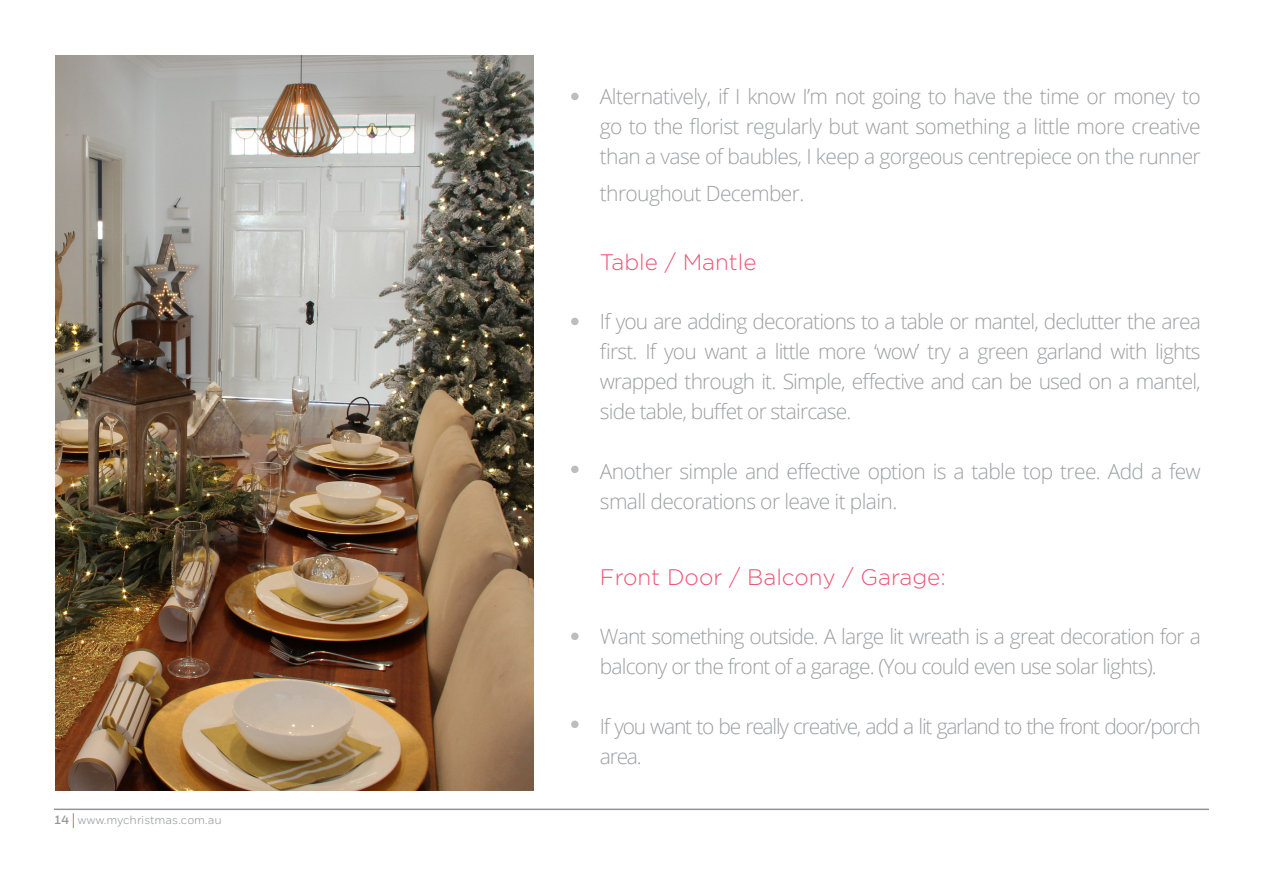
<style>
.page{position:relative;width:1263px;height:893px;background:#fff}
.page>*{position:absolute;margin:0;border:0;box-sizing:border-box;transform-origin:0 0}
.t1{font:300 22.5px "Gotham Rounded";color:#f05475}
.t2{font:300 21px/30px "Open Sans";letter-spacing:-.04em;color:#9d9fa2;text-align:justify}
.t3{font:300 21px/30px "Open Sans";letter-spacing:-.06em;color:#9d9fa2}
.t4{font:12px "Honeywell Sans";color:#939598}
.s1{font-weight:700}
.s2{font-size:18px;color:#dc1f2e}
</style>
<div class="page">
<hr style="left:54px;top:809px;width:1155px;height:1px;background:#939598">
<img style="left:56px;top:56px;width:478px;height:734px">
<div style="left:571px;top:93px;width:8px;height:7px;background:#bcbdc0;border-radius:50%"></div>
<div style="left:571px;top:318px;width:8px;height:7px;background:#bcbdc0;border-radius:50%"></div>
<div style="left:571px;top:466px;width:8px;height:7px;background:#bcbdc0;border-radius:50%"></div>
<div style="left:571px;top:633px;width:8px;height:7px;background:#bcbdc0;border-radius:50%"></div>
<div style="left:571px;top:721px;width:8px;height:7px;background:#bcbdc0;border-radius:50%"></div>
<p class="t4" style="left:54px;top:812px;width:169px"><span class="s1">14</span> <span class="s2">|</span> www.mychristmas.com.au</p>
<p class="t2" style="left:600px;top:81px;width:602px">Alternatively, if I know I’m not going to have the time or money to go to the florist regularly but want something a little more creative than a vase of baubles, I keep a gorgeous centrepiece on the runner</p>
<p class="t2" style="left:600px;top:178px;width:206px">throughout December.</p>
<p class="t1" style="left:600px;top:247px;width:158px">Table / Mantle</p>
<p class="t2" style="left:600px;top:306px;width:602px">If you are adding decorations to a table or mantel, declutter the area first. If you want a little more ‘wow’ try a green garland with lights wrapped through it. Simple, effective and can be used on a mantel, side table, buffet or staircase.</p>
<p class="t2" style="left:600px;top:456px;width:602px">Another simple and effective option is a table top tree. Add a few small decorations or leave it plain.</p>
<p class="t1" style="left:600px;top:562px;width:347px">Front Door / Balcony / Garage:</p>
<p class="t2" style="left:600px;top:620px;width:602px">Want something outside. A large lit wreath is a great decoration for a balcony or the front of a garage. (You could even use solar lights).</p>
<p class="t3" style="left:600px;top:710px;width:602px">If you want to be really creative, add a lit garland to the front door/porch area.</p>
</div>
